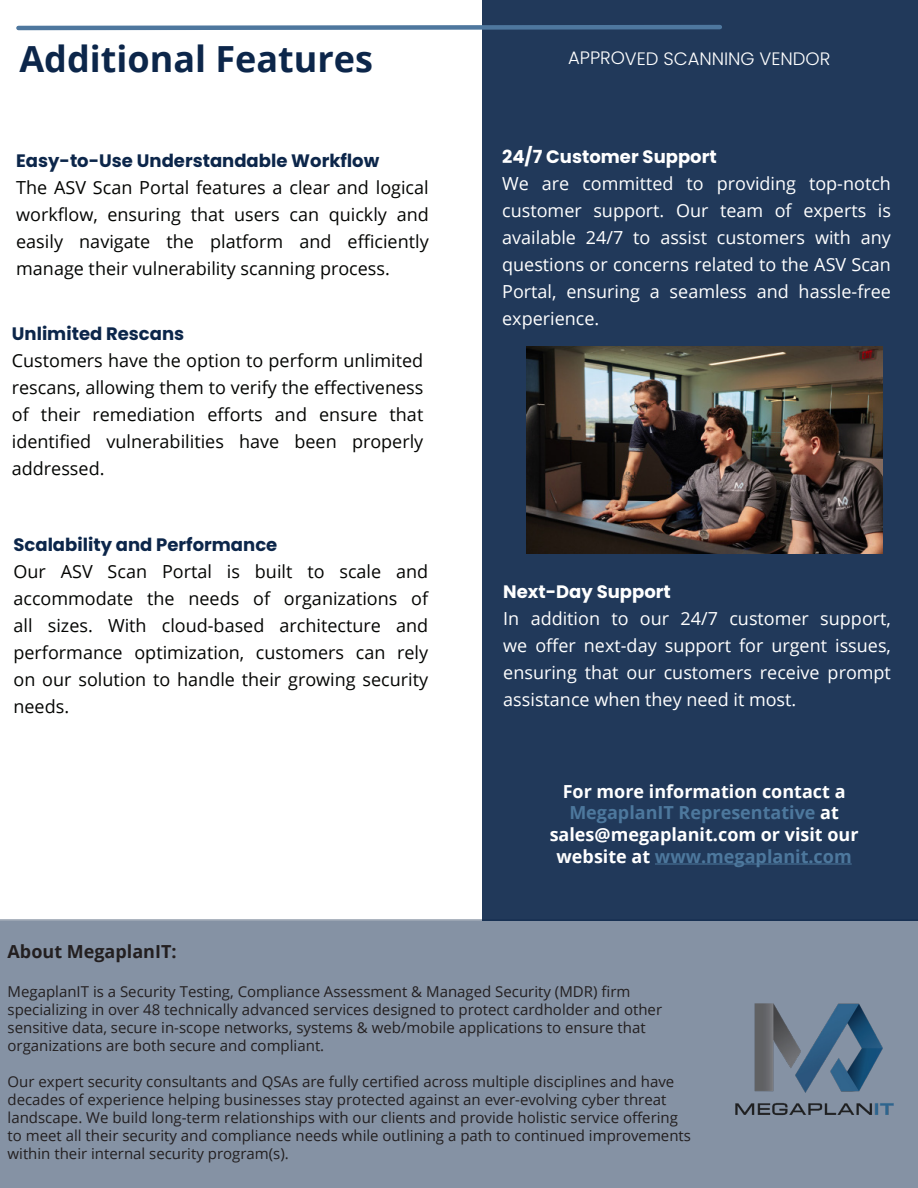
<style>
.page{position:relative;width:918px;height:1188px;background:#fff}
.page>*{position:absolute;margin:0;border:0;box-sizing:border-box;transform-origin:0 0}
.t1{font:700 36px "Open Sans";color:#0c264a}
.t2{font:18px/27px "Open Sans";color:#040503;text-align:justify}
.t3{font:18px/27px "Open Sans";color:#fff;text-align:justify}
.t4{font:700 18px/21.6px "Open Sans";color:#fff;text-align:center}
.t5{font:700 18px "Poppins";color:#0c264a}
.t6{font:700 18px "Poppins";color:#fff}
.t7{font:700 18px "Open Sans";color:#4d789d}
.t8{font:300 18px "Poppins";letter-spacing:-.005em;color:#fff}
.t9{font:700 18px "Open Sans";color:#231f20}
.t10{font:15px/18px "Open Sans";color:#231f20}
.s1{color:#4d789d}
.s2{color:#fff}
</style>
<div class="page">
<div style="left:0;top:919px;width:918px;height:269px;background:#8592a4"></div>
<div style="left:482px;top:0;width:436px;height:920px;background:#21395a"></div>
<svg style="left:16px;top:25px;width:706px;height:6px;background:#6787a7"></svg>
<hr style="left:655px;top:864px;width:197px;height:1px;background:#4d789d">
<img style="left:526px;top:347px;width:356px;height:207px">
<img style="left:735px;top:977px;width:161px;height:164px">
<p class="t1" style="left:19px;top:33px;width:355px">Additional Features</p>
<p class="t8" style="left:568px;top:48px;width:264px">APPROVED SCANNING VENDOR</p>
<p class="t5" style="left:16px;top:151px;width:365px">Easy-to-Use Understandable Workflow</p>
<p class="t2" style="left:16px;top:174px;width:414px">The ASV Scan Portal features a clear and logical workflow, ensuring that users can quickly and easily navigate the platform and efficiently manage their vulnerability scanning process.</p>
<p class="t5" style="left:12px;top:323px;width:174px">Unlimited Rescans</p>
<p class="t2" style="left:12px;top:346px;width:413px">Customers have the option to perform unlimited rescans, allowing them to verify the effectiveness of their remediation efforts and ensure that identified vulnerabilities have been properly addressed.</p>
<p class="t5" style="left:14px;top:535px;width:265px">Scalability and Performance</p>
<p class="t2" style="left:14px;top:558px;width:416px">Our ASV Scan Portal is built to scale and accommodate the needs of organizations of all sizes. With cloud-based architecture and performance optimization, customers can rely on our solution to handle their growing security needs.</p>
<p class="t6" style="left:502px;top:146px;width:216px">24/7 Customer Support</p>
<p class="t3" style="left:502px;top:169px;width:390px">We are committed to providing top-notch customer support. Our team of experts is available 24/7 to assist customers with any questions or concerns related to the ASV Scan Portal, ensuring a seamless and hassle-free experience.</p>
<p class="t6" style="left:503px;top:581px;width:169px">Next-Day Support</p>
<p class="t3" style="left:503px;top:604px;width:389px">In addition to our 24/7 customer support, we offer next-day support for urgent issues, ensuring that our customers receive prompt assistance when they need it most.</p>
<p class="t4" style="left:563px;top:780px;width:284px">For more information contact a<br><span class="s1">MegaplanIT Representative</span> at</p>
<p class="t4" style="left:550px;top:823px;width:310px">sales@megaplanit.com or visit our</p>
<p class="t7" style="left:557px;top:843px;width:297px"><span class="s2">website at</span> www.megaplanit.com</p>
<p class="t9" style="left:8px;top:938px;width:171px">About MegaplanIT:</p>
<p class="t10" style="left:8px;top:982px;width:624px">MegaplanIT is a Security Testing, Compliance Assessment &amp; Managed Security (MDR) firm</p>
<p class="t10" style="left:8px;top:1000px;width:656px">specializing in over 48 technically advanced services designed to protect cardholder and other</p>
<p class="t10" style="left:8px;top:1018px;width:640px">sensitive data, secure in-scope networks, systems &amp; web/mobile applications to ensure that</p>
<p class="t10" style="left:8px;top:1036px;width:318px">organizations are both secure and compliant.</p>
<p class="t10" style="left:8px;top:1072px;width:668px">Our expert security consultants and QSAs are fully certified across multiple disciplines and have decades of experience helping businesses stay protected against an ever-evolving cyber threat</p>
<p class="t10" style="left:8px;top:1108px;width:685px">landscape. We build long-term relationships with our clients and provide holistic service offering to meet all their security and compliance needs while outlining a path to continued improvements within their internal security program(s).</p>
</div>
